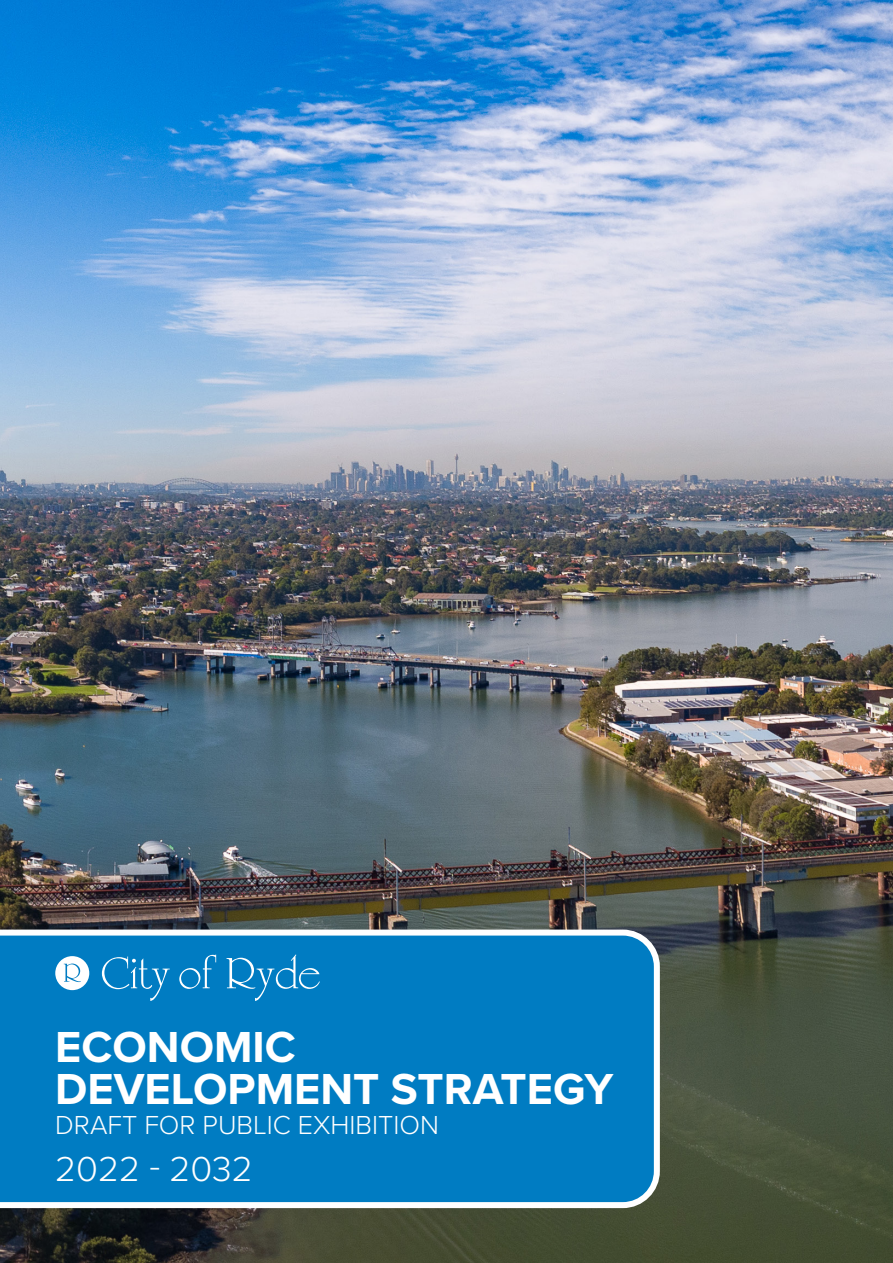
<style>
.page{position:relative;width:893px;height:1263px;background:#fff}
.page>*{position:absolute;margin:0;border:0;box-sizing:border-box;transform-origin:0 0}
.t1{font:700 45px/42px "Proxima Nova";color:#fff}
.t2{font:300 36px "Proxima Nova";color:#fff}
.t3{font:300 27px "Proxima Nova";color:#fff}
</style>
<div class="page">
<img style="left:0;top:0;width:893px;height:1263px">
<svg style="left:0;top:926px;width:663px;height:285px;background:#0e80c0"></svg>
<svg style="left:55px;top:956px;width:34px;height:34px"></svg>
<svg style="left:102px;top:956px;width:68px;height:45px;background:#1d8bc9"></svg>
<svg style="left:179px;top:955px;width:37px;height:34px"></svg>
<svg style="left:227px;top:954px;width:93px;height:47px;background:#208cc9"></svg>
<p class="t1" style="left:55px;top:1025px;width:560px">ECONOMIC<br>DEVELOPMENT STRATEGY</p>
<p class="t3" style="left:55px;top:1105px;width:385px">DRAFT FOR PUBLIC EXHIBITION</p>
<p class="t2" style="left:55px;top:1142px;width:199px">2022 - 2032</p>
</div>
